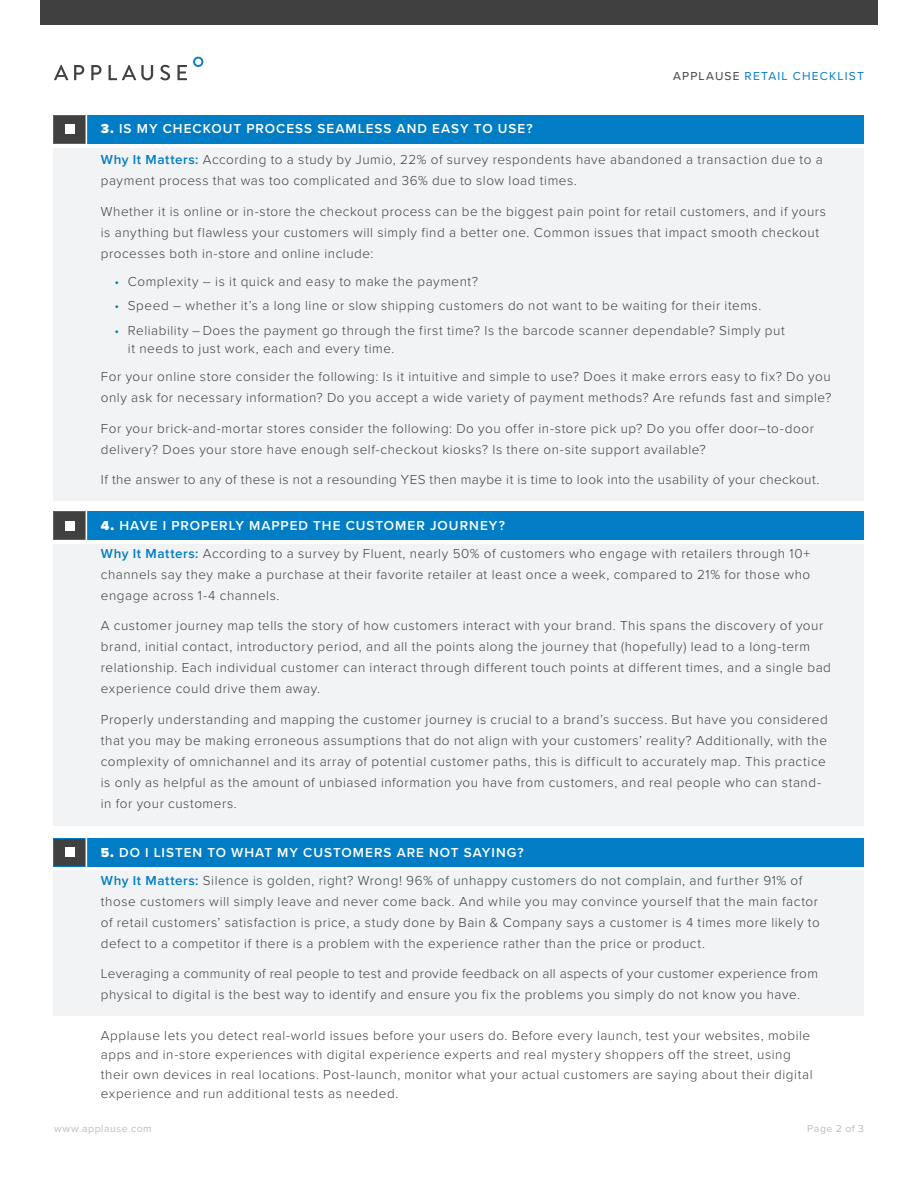
<style>
.page{position:relative;width:918px;height:1188px;background:#fff}
.page>*{position:absolute;margin:0;border:0;box-sizing:border-box;transform-origin:0 0}
._4__Body{font:300 13.5px/21px "Proxima Nova";letter-spacing:.04em;color:#404041}
._4__Body-2{font:600 13.5px "Proxima Nova";letter-spacing:.075em;color:#fff}
._3__Sub_header{font:600 13.5px "Proxima Nova";letter-spacing:.075em;color:#fff}
.t1{font:12px "Proxima Nova";letter-spacing:.1em;color:#007dc5}
.t2{font:10.5px "Proxima Nova";letter-spacing:.05em;color:#bbbdbf}
.s1{color:#404041}
.s2{font-weight:900}
.s3{font-weight:600;color:#007dc5}
.s4{color:#007dc5}
</style>
<div class="page">
<div style="left:54px;top:838px;width:810px;height:28px;background:#007dc5"></div>
<div style="left:54px;top:871px;width:810px;height:145px;background:#f2f3f4"></div>
<hr style="left:86px;top:834px;width:1px;height:37px;background:#fff">
<div style="left:54px;top:839px;width:31px;height:26px;background:#404041"></div>
<div style="left:65px;top:847px;width:10px;height:10px;background:#fff"></div>
<div style="left:54px;top:512px;width:810px;height:28px;background:#007dc5"></div>
<div style="left:54px;top:544px;width:810px;height:282px;background:#f2f3f4"></div>
<hr style="left:86px;top:507px;width:1px;height:37px;background:#fff">
<div style="left:54px;top:512px;width:31px;height:27px;background:#404041"></div>
<div style="left:65px;top:521px;width:10px;height:10px;background:#fff"></div>
<div style="left:54px;top:115px;width:810px;height:28px;background:#007dc5"></div>
<div style="left:54px;top:148px;width:810px;height:352px;background:#f2f3f4"></div>
<hr style="left:86px;top:108px;width:1px;height:37px;background:#fff">
<div style="left:54px;top:116px;width:31px;height:27px;background:#404041"></div>
<div style="left:65px;top:124px;width:10px;height:10px;background:#fff"></div>
<div style="left:40px;top:0;width:838px;height:25px;background:#404041"></div>
<svg style="left:54px;top:65px;width:14px;height:15px"></svg>
<svg style="left:74px;top:65px;width:10px;height:15px"></svg>
<svg style="left:91px;top:65px;width:11px;height:15px"></svg>
<svg style="left:109px;top:65px;width:44px;height:15px"></svg>
<svg style="left:160px;top:65px;width:10px;height:15px"></svg>
<svg style="left:177px;top:65px;width:10px;height:15px"></svg>
<svg style="left:193px;top:57px;width:10px;height:10px"></svg>
<p class="t1" style="left:673px;top:67px;width:192px"><span class="s1">APPLAUSE</span> RETAIL CHECKLIST</p>
<p class="_4__Body-2" style="left:101px;top:119px;width:433px"><span class="s2">3.</span> IS MY CHECKOUT PROCESS SEAMLESS AND EASY TO USE?</p>
<p class="_4__Body" style="left:101px;top:148px;width:723px"><span class="s3">Why It Matters:</span> According to a study by Jumio, 22% of survey respondents have abandoned a transaction due to a payment process that was too complicated and 36% due to slow load times.</p>
<p class="_4__Body" style="left:101px;top:200px;width:727px">Whether it is online or in-store the checkout process can be the biggest pain point for retail customers, and if yours is anything but flawless your customers will simply find a better one. Common issues that impact smooth checkout processes both in-store and online include:</p>
<p class="_4__Body" style="left:114px;top:270px;width:365px"><span class="s4">•</span> Complexity – is it quick and easy to make the payment?</p>
<p class="_4__Body" style="left:114px;top:295px;width:649px"><span class="s4">•</span> Speed – whether it’s a long line or slow shipping customers do not want to be waiting for their items.</p>
<p class="_4__Body" style="left:128px;top:321px;width:658px;line-height:18px;text-indent:-14px"><span class="s4">•</span> Reliability – Does the payment go through the first time? Is the barcode scanner dependable? Simply put it needs to just work, each and every time.</p>
<p class="_4__Body" style="left:101px;top:365px;width:732px">For your online store consider the following: Is it intuitive and simple to use? Does it make errors easy to fix? Do you only ask for necessary information? Do you accept a wide variety of payment methods? Are refunds fast and simple?</p>
<p class="_4__Body" style="left:101px;top:417px;width:715px">For your brick-and-mortar stores consider the following: Do you offer in-store pick up? Do you offer door–to-door delivery? Does your store have enough self-checkout kiosks? Is there on-site support available?</p>
<p class="_4__Body" style="left:101px;top:469px;width:720px">If the answer to any of these is not a resounding YES then maybe it is time to look into the usability of your checkout.</p>
<p class="_4__Body-2" style="left:101px;top:515px;width:405px"><span class="s2">4.</span> HAVE I PROPERLY MAPPED THE CUSTOMER JOURNEY?</p>
<p class="_4__Body" style="left:101px;top:542px;width:711px;text-align:justify"><span class="s3">Why It Matters:</span> According to a survey by Fluent, nearly 50% of customers who engage with retailers through 10+ channels say they make a purchase at their favorite retailer at least once a week, compared to 21% for those who engage across 1-4 channels.</p>
<p class="_4__Body" style="left:101px;top:615px;width:732px">A customer journey map tells the story of how customers interact with your brand. This spans the discovery of your brand, initial contact, introductory period, and all the points along the journey that (hopefully) lead to a long-term relationship. Each individual customer can interact through different touch points at different times, and a single bad experience could drive them away.</p>
<p class="_4__Body" style="left:101px;top:708px;width:728px">Properly understanding and mapping the customer journey is crucial to a brand’s success. But have you considered that you may be making erroneous assumptions that do not align with your customers’ reality? Additionally, with the complexity of omnichannel and its array of potential customer paths, this is difficult to accurately map. This practice is only as helpful as the amount of unbiased information you have from customers, and real people who can stand&shy;in for your customers.</p>
<p class="_3__Sub_header" style="left:101px;top:842px;width:424px"><span class="s2">5.</span> DO I LISTEN TO WHAT MY CUSTOMERS ARE NOT SAYING?</p>
<p class="_4__Body" style="left:101px;top:869px;width:720px"><span class="s3">Why It Matters:</span> Silence is golden, right? Wrong! 96% of unhappy customers do not complain, and further 91% of those customers will simply leave and never come back. And while you may convince yourself that the main factor of retail customers’ satisfaction is price, a study done by Bain &amp; Company says a customer is 4 times more likely to defect to a competitor if there is a problem with the experience rather than the price or product.</p>
<p class="_4__Body" style="left:101px;top:963px;width:719px">Leveraging a community of real people to test and provide feedback on all aspects of your customer experience from physical to digital is the best way to identify and ensure you fix the problems you simply do not know you have.</p>
<p class="_4__Body" style="left:101px;top:1025px;width:713px;line-height:19.5px">Applause lets you detect real-world issues before your users do. Before every launch, test your websites, mobile apps and in-store experiences with digital experience experts and real mystery shoppers off the street, using their own devices in real locations. Post-launch, monitor what your actual customers are saying about their digital experience and run additional tests as needed.</p>
<p class="t2" style="left:54px;top:1120px;width:99px">www.applause.com</p>
<p class="t2" style="left:807px;top:1120px;width:58px">Page 2 of 3</p>
</div>
